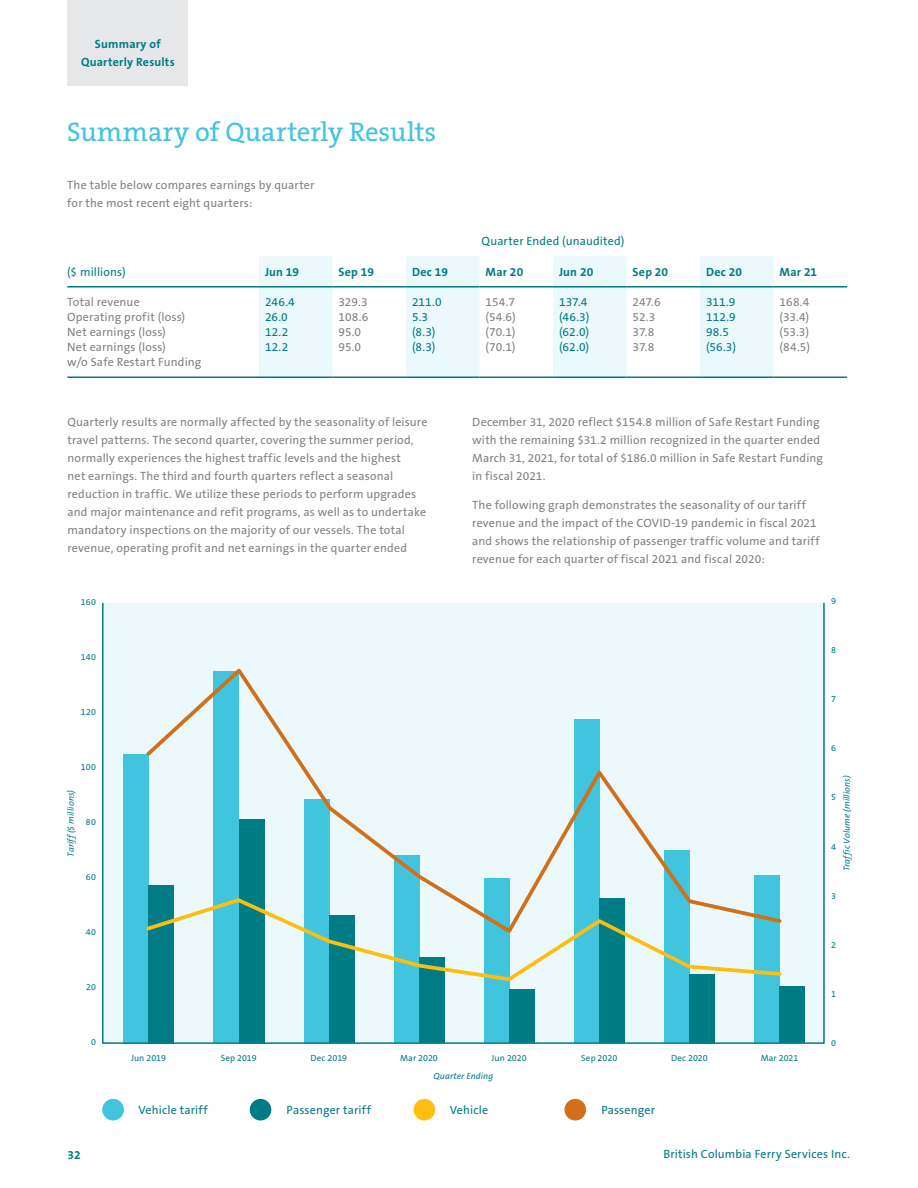
<style>
.page{position:relative;width:918px;height:1188px;background:#fff}
.page>*{position:absolute;margin:0;border:0;box-sizing:border-box;transform-origin:0 0}
.t1{font:27px "The Serif HP5 Plain";letter-spacing:-.005em;color:#41c4dd}
.t2{font:12px/15px "The Sans B W5 Plain";letter-spacing:.015em;color:#808285}
.t3{font:12px/15px "The Sans B W5 Plain";letter-spacing:.015em;color:#007c85}
.t4{font:700 12px/18px "The Sans B W7";letter-spacing:.015em;color:#007c85;text-align:center}
.t5{font:9px "The Sans B W5 Plain";color:#007c85}
.t6{font:italic 9px "The Sans B W5 Plain";letter-spacing:.01em;color:#007c85}
</style>
<div class="page">
<div style="left:102px;top:603px;width:723px;height:441px;background:#ecf9fc"></div>
<div style="left:102px;top:1099px;width:22px;height:21px;background:#41c4dd;border-radius:50%"></div>
<div style="left:414px;top:1099px;width:21px;height:21px;background:#febe10;border-radius:50%"></div>
<div style="left:250px;top:1099px;width:21px;height:21px;background:#007c85;border-radius:50%"></div>
<div style="left:565px;top:1099px;width:21px;height:21px;background:#d16f1a;border-radius:50%"></div>
<div style="left:304px;top:799px;width:25px;height:244px;background:#41c4dd"></div>
<div style="left:329px;top:915px;width:26px;height:128px;background:#007c85"></div>
<div style="left:214px;top:671px;width:25px;height:372px;background:#41c4dd"></div>
<div style="left:239px;top:819px;width:25px;height:224px;background:#007c85"></div>
<div style="left:123px;top:754px;width:26px;height:289px;background:#41c4dd"></div>
<div style="left:149px;top:885px;width:25px;height:158px;background:#007c85"></div>
<div style="left:394px;top:855px;width:26px;height:188px;background:#41c4dd"></div>
<div style="left:420px;top:957px;width:25px;height:86px;background:#007c85"></div>
<div style="left:484px;top:878px;width:25px;height:165px;background:#41c4dd"></div>
<div style="left:754px;top:875px;width:26px;height:168px;background:#41c4dd"></div>
<div style="left:664px;top:851px;width:25px;height:192px;background:#41c4dd"></div>
<div style="left:574px;top:720px;width:25px;height:323px;background:#41c4dd"></div>
<div style="left:509px;top:989px;width:26px;height:54px;background:#007c85"></div>
<div style="left:599px;top:898px;width:26px;height:145px;background:#007c85"></div>
<div style="left:689px;top:974px;width:26px;height:69px;background:#007c85"></div>
<div style="left:780px;top:986px;width:25px;height:57px;background:#007c85"></div>
<div style="left:102px;top:602px;width:723px;height:442px;border:2px solid #007c85"></div>
<svg style="left:148px;top:936px;width:634px;height:47px"></svg>
<svg style="left:146px;top:668px;width:636px;height:268px"></svg>
<svg style="left:259px;top:256px;width:515px;height:120px;fill:#ecf9fc"></svg>
<hr style="left:67px;top:286px;width:192px;height:2px;background:#007c85">
<hr style="left:67px;top:376px;width:192px;height:2px;background:#007c85">
<hr style="left:259px;top:286px;width:74px;height:2px;background:#007c85">
<hr style="left:553px;top:286px;width:74px;height:2px;background:#007c85">
<hr style="left:259px;top:376px;width:74px;height:2px;background:#007c85">
<hr style="left:553px;top:376px;width:74px;height:2px;background:#007c85">
<hr style="left:333px;top:286px;width:73px;height:2px;background:#007c85">
<hr style="left:627px;top:286px;width:73px;height:2px;background:#007c85">
<hr style="left:333px;top:376px;width:73px;height:2px;background:#007c85">
<hr style="left:627px;top:376px;width:73px;height:2px;background:#007c85">
<hr style="left:406px;top:286px;width:74px;height:2px;background:#007c85">
<hr style="left:700px;top:286px;width:74px;height:2px;background:#007c85">
<hr style="left:406px;top:376px;width:74px;height:2px;background:#007c85">
<hr style="left:700px;top:376px;width:74px;height:2px;background:#007c85">
<hr style="left:480px;top:286px;width:73px;height:2px;background:#007c85">
<hr style="left:774px;top:286px;width:73px;height:2px;background:#007c85">
<hr style="left:480px;top:376px;width:73px;height:2px;background:#007c85">
<hr style="left:774px;top:376px;width:73px;height:2px;background:#007c85">
<div style="left:68px;top:0;width:120px;height:86px;background:#e6e7e8"></div>
<p class="t4" style="left:81px;top:35px;width:95px">Summary of<br>Quarterly Results</p>
<h1 class="t1" style="left:67px;top:115px;width:371px">Summary of Quarterly Results</h1>
<p class="t2" style="left:67px;top:176px;width:249px;line-height:18px">The table below compares earnings by quarter for the most recent eight quarters:</p>
<p class="t3" style="left:482px;top:234px;width:144px">Quarter Ended (unaudited)</p>
<p class="t3" style="left:67px;top:264px;width:60px">($ millions)</p>
<p class="t4" style="left:265px;top:263px;width:36px">Jun 19</p>
<p class="t4" style="left:339px;top:263px;width:37px">Sep 19</p>
<p class="t4" style="left:412px;top:263px;width:37px">Dec 19</p>
<p class="t4" style="left:486px;top:263px;width:39px">Mar 20</p>
<p class="t4" style="left:559px;top:263px;width:36px">Jun 20</p>
<p class="t4" style="left:633px;top:263px;width:37px">Sep 20</p>
<p class="t4" style="left:706px;top:263px;width:38px">Dec 20</p>
<p class="t4" style="left:780px;top:263px;width:39px">Mar 21</p>
<p class="t2" style="left:67px;top:295px;width:136px">Total revenue<br>Operating profit (loss)<br>Net earnings (loss)<br>Net earnings (loss)<br>w/o Safe Restart Funding</p>
<p class="t3" style="left:265px;top:295px;width:31px">246.4<br>26.0<br>12.2<br>12.2</p>
<p class="t2" style="left:339px;top:295px;width:31px">329.3<br>108.6<br>95.0<br>95.0</p>
<p class="t3" style="left:412px;top:295px;width:31px">211.0<br>5.3 (8.3) (8.3)</p>
<p class="t2" style="left:486px;top:295px;width:32px;text-align:justify">154.7 (54.6) (70.1) (70.1)</p>
<p class="t3" style="left:559px;top:295px;width:32px">137.4 (46.3) (62.0) (62.0)</p>
<p class="t2" style="left:633px;top:295px;width:30px">247.6<br>52.3<br>37.8<br>37.8</p>
<p class="t3" style="left:706px;top:295px;width:31px">311.9<br>112.9<br>98.5 (56.3)</p>
<p class="t2" style="left:780px;top:295px;width:32px;text-align:justify">168.4 (33.4) (53.3) (84.5)</p>
<p class="t2" style="left:68px;top:413px;width:361px;line-height:18px">Quarterly results are normally affected by the seasonality of leisure travel patterns. The second quarter, covering the summer period, normally experiences the highest traffic levels and the highest<br>net earnings. The third and fourth quarters reflect a seasonal reduction in traffic. We utilize these periods to perform upgrades and major maintenance and refit programs, as well as to undertake mandatory inspections on the majority of our vessels. The total revenue, operating profit and net earnings in the quarter ended</p>
<p class="t2" style="left:472px;top:413px;width:352px;line-height:18px">December 31, 2020 reflect $154.8 million of Safe Restart Funding with the remaining $31.2 million recognized in the quarter ended March 31, 2021, for total of $186.0 million in Safe Restart Funding in fiscal 2021.</p>
<p class="t2" style="left:472px;top:496px;width:349px;line-height:18px">The following graph demonstrates the seasonality of our tariff revenue and the impact of the COVID-19 pandemic in fiscal 2021 and shows the relationship of passenger traffic volume and tariff revenue for each quarter of fiscal 2021 and fiscal 2020:</p>
<p class="t5" style="left:81px;top:596px;width:17px">160</p>
<p class="t5" style="left:831px;top:595px;width:6px">9</p>
<p class="t5" style="left:81px;top:651px;width:17px">140</p>
<p class="t5" style="left:81px;top:706px;width:16px">120</p>
<p class="t5" style="left:81px;top:761px;width:17px">100</p>
<p class="t6" style="left:65px;top:857px;width:68px;rotate:-90deg">Tariff($ millions)</p>
<p class="t5" style="left:86px;top:816px;width:12px">80</p>
<p class="t5" style="left:86px;top:871px;width:12px">60</p>
<p class="t5" style="left:86px;top:926px;width:12px">40</p>
<p class="t5" style="left:86px;top:982px;width:11px">20</p>
<p class="t5" style="left:831px;top:644px;width:6px">8</p>
<p class="t5" style="left:831px;top:693px;width:6px">7</p>
<p class="t5" style="left:831px;top:743px;width:6px">6</p>
<p class="t6" style="left:841px;top:871px;width:98px;rotate:-90deg">Traffic Volume (millions)</p>
<p class="t5" style="left:831px;top:792px;width:6px">5</p>
<p class="t5" style="left:831px;top:841px;width:6px">4</p>
<p class="t5" style="left:831px;top:890px;width:6px">3</p>
<p class="t5" style="left:831px;top:939px;width:6px">2</p>
<p class="t5" style="left:831px;top:988px;width:6px">1</p>
<p class="t5" style="left:91px;top:1037px;width:6px">0</p>
<p class="t5" style="left:831px;top:1037px;width:6px">0</p>
<p class="t5" style="left:131px;top:1052px;width:37px">Jun 2019</p>
<p class="t5" style="left:221px;top:1052px;width:38px">Sep 2019</p>
<p class="t5" style="left:311px;top:1052px;width:38px">Dec 2019</p>
<p class="t5" style="left:400px;top:1052px;width:39px">Mar 2020</p>
<p class="t5" style="left:492px;top:1052px;width:37px">Jun 2020</p>
<p class="t5" style="left:581px;top:1052px;width:38px">Sep 2020</p>
<p class="t5" style="left:671px;top:1052px;width:38px">Dec 2020</p>
<p class="t5" style="left:761px;top:1052px;width:39px">Mar 2021</p>
<p class="t6" style="left:433px;top:1070px;width:61px">Quarter Ending</p>
<p class="t3" style="left:138px;top:1103px;width:71px">Vehicle tariff</p>
<p class="t3" style="left:287px;top:1103px;width:86px">Passenger tariff</p>
<p class="t3" style="left:450px;top:1103px;width:40px">Vehicle</p>
<p class="t3" style="left:601px;top:1103px;width:55px">Passenger</p>
<p class="t4" style="left:68px;top:1146px;width:15px">32</p>
<p class="t3" style="left:663px;top:1147px;width:188px">British Columbia Ferry Services Inc.</p>
</div>
